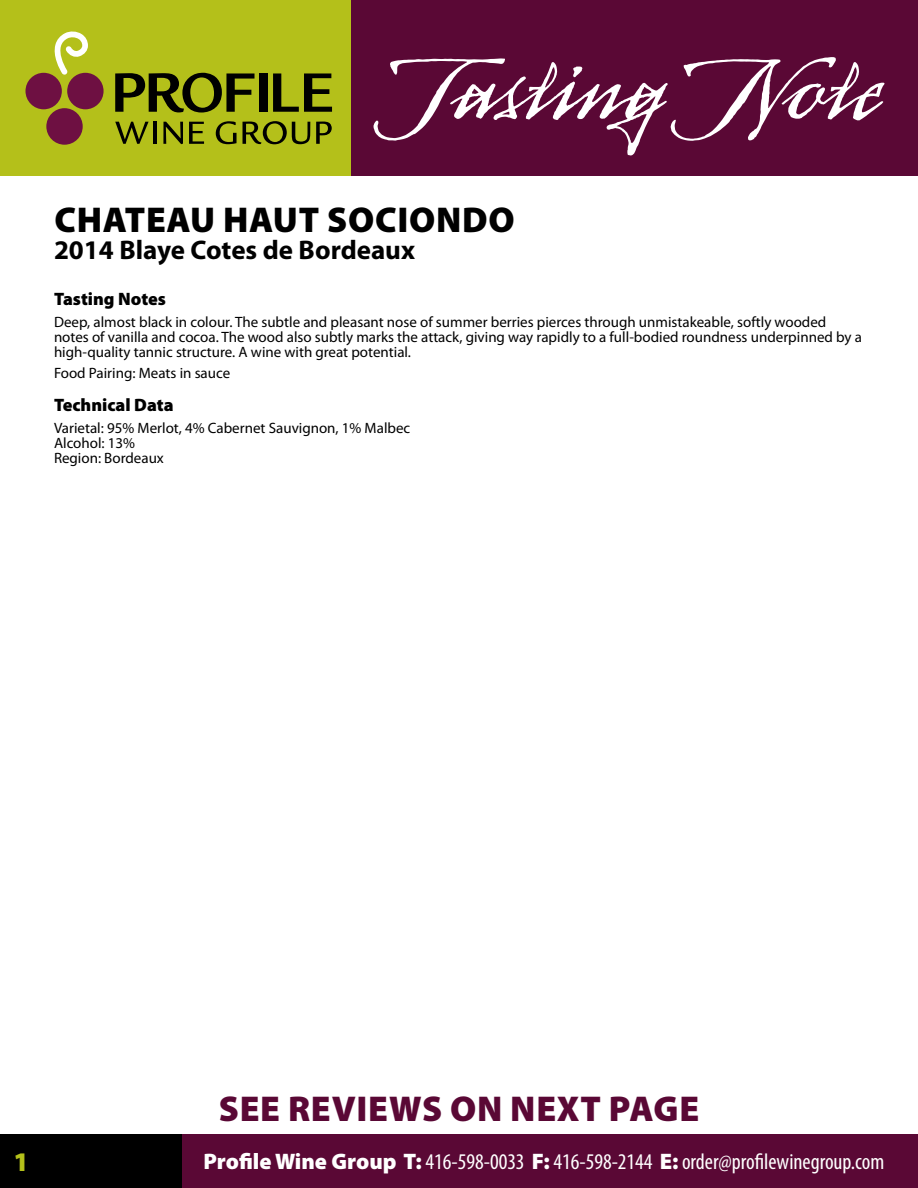
<style>
.page{position:relative;width:918px;height:1188px;background:#fff}
.page>*{position:absolute;margin:0;border:0;box-sizing:border-box;transform-origin:0 0}
.t1{font:127.5px "Arcana GMM Std Manuscript";color:#fff}
.t2{font:900 36px "Myriad Pro";letter-spacing:.02em;color:#5a0835}
.t3{font:900 36px "Myriad Pro";letter-spacing:.02em;color:#000}
.t4{font:700 27px "Myriad Pro";color:#000}
.t5{font:900 27px "Myriad Pro";color:#b4c01a}
.t6{font:condensed 22.5px "Myriad Pro";color:#fff}
.t7{font:900 18px "Myriad Pro";color:#000}
.t8{font:15px/15px "Myriad Pro";color:#000}
.s1{font-weight:900;font-stretch:normal}
</style>
<div class="page">
<div style="left:0;top:0;width:351px;height:176px;background:#b4c01a"></div>
<div style="left:178px;top:1134px;width:740px;height:54px;background:#5a0835"></div>
<div style="left:351px;top:0;width:567px;height:176px;background:#5a0835"></div>
<div style="left:0;top:1134px;width:181px;height:54px;background:#000"></div>
<svg style="left:115px;top:73px;width:140px;height:40px"></svg>
<div style="left:259px;top:73px;width:8px;height:39px;background:#000"></div>
<svg style="left:273px;top:73px;width:59px;height:39px"></svg>
<svg style="left:115px;top:122px;width:34px;height:22px"></svg>
<hr style="left:154px;top:122px;width:3px;height:22px;background:#000">
<svg style="left:163px;top:122px;width:20px;height:22px"></svg>
<svg style="left:189px;top:122px;width:15px;height:22px"></svg>
<svg style="left:216px;top:121px;width:21px;height:23px"></svg>
<svg style="left:243px;top:121px;width:67px;height:23px"></svg>
<svg style="left:316px;top:122px;width:16px;height:22px"></svg>
<div style="left:46px;top:108px;width:37px;height:37px;background:#6e1042;border-radius:50%"></div>
<div style="left:26px;top:73px;width:36px;height:36px;background:#6e1042;border-radius:50%"></div>
<div style="left:67px;top:73px;width:37px;height:36px;background:#6e1042;border-radius:50%"></div>
<svg style="left:54px;top:32px;width:34px;height:43px"></svg>
<h1 class="t1" style="left:392px;top:28px;width:491px">Tasting Note</h1>
<h2 class="t3" style="left:54px;top:200px;width:462px">Chateau Haut Sociondo</h2>
<h3 class="t4" style="left:54px;top:232px;width:363px">2014 Blaye Cotes de Bordeaux</h3>
<p class="t7" style="left:54px;top:289px;width:114px">Tasting Notes</p>
<p class="t8" style="left:54px;top:314px;width:810px">Deep, almost black in colour. The subtle and pleasant nose of summer berries pierces through unmistakeable, softly wooded notes of vanilla and cocoa. The wood also subtly marks the attack, giving way rapidly to a full-bodied roundness underpinned by a high-quality tannic structure. A wine with great potential.</p>
<p class="t8" style="left:54px;top:366px;width:178px">Food Pairing: Meats in sauce</p>
<p class="t7" style="left:54px;top:395px;width:121px">Technical Data</p>
<p class="t8" style="left:54px;top:420px;width:358px">Varietal: 95% Merlot, 4% Cabernet Sauvignon, 1% Malbec<br>Alcohol: 13%<br>Region: Bordeaux</p>
<h2 class="t2" style="left:219px;top:1088px;width:482px">SEE REVIEWS ON NEXT PAGE</h2>
<h3 class="t5" style="left:14px;top:1147px;width:17px">1</h3>
<h3 class="t6" style="left:203px;top:1148px;width:682px"><span class="s1">Profile Wine Group T:</span> 416-598-0033 <span class="s1">F:</span> 416-598-2144 <span class="s1">E:</span> order@profilewinegroup.com</h3>
</div>
